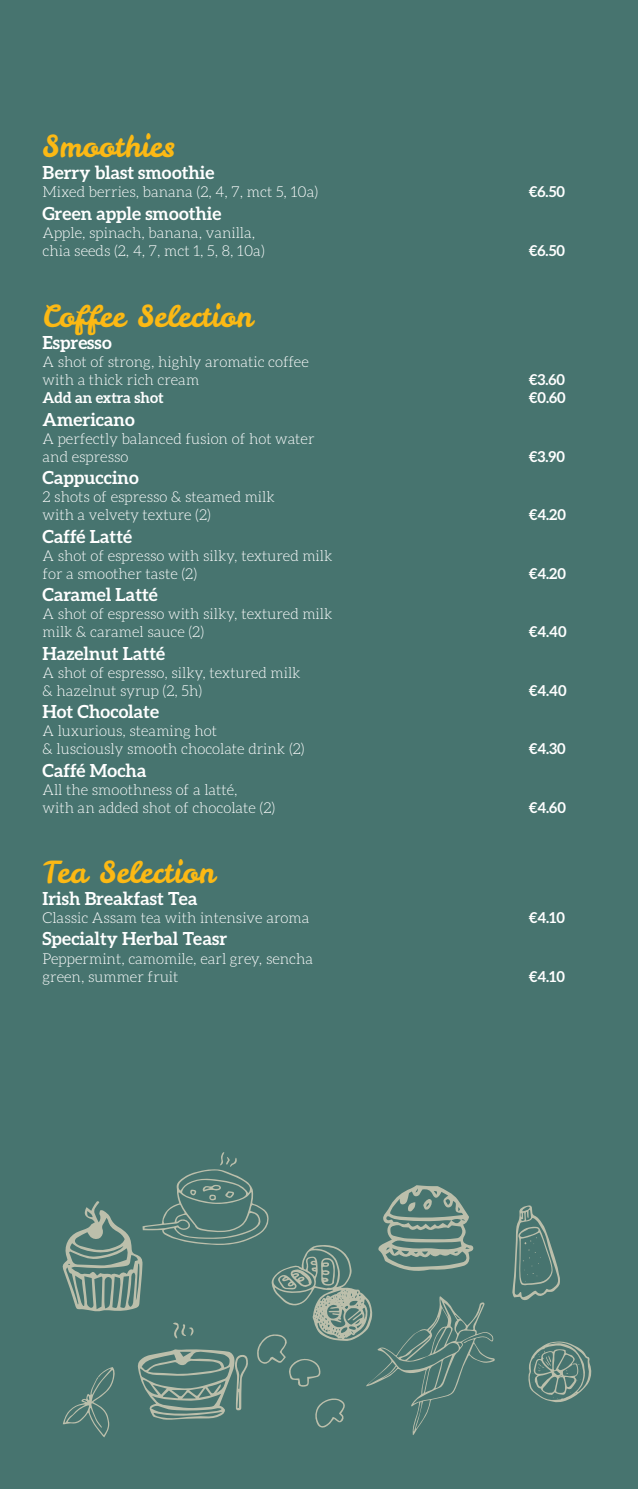
<style>
.page{position:relative;width:638px;height:1489px;background:#fff}
.page>*{position:absolute;margin:0;border:0;box-sizing:border-box;transform-origin:0 0}
.Menu_Bold{font:30px "Leckerli One";color:#fcb914}
.Menu_Bold-2{font:700 18px "Aleo";color:#fff}
.Small_body{font:300 15px/18px "Aleo";color:#fff}
.Small_body-2{font:700 15px "Aleo";color:#fff}
.Menu_Bold-3{font:300 15px/18px "Aleo";color:#fff}
.Menu_Bold-4{font:700 15px "Aleo";color:#fff}
</style>
<div class="page">
<div style="left:0;top:0;width:638px;height:1488px;background:#47746f"></div>
<svg style="left:512px;top:1205px;width:48px;height:94px"></svg>
<svg style="left:528px;top:1341px;width:64px;height:61px"></svg>
<svg style="left:62px;top:1152px;width:433px;height:285px"></svg>
<p class="Menu_Bold" style="left:43px;top:126px;width:134px">Smoothies</p>
<p class="Menu_Bold-2" style="left:43px;top:162px;width:173px">Berry blast smoothie</p>
<p class="Small_body" style="left:43px;top:183px;width:277px">Mixed berries, banana (2, 4, 7, mct 5, 10a)</p>
<p class="Small_body-2" style="left:529px;top:183px;width:38px">€6.50</p>
<p class="Menu_Bold-2" style="left:43px;top:203px;width:180px">Green apple smoothie</p>
<p class="Menu_Bold-3" style="left:43px;top:223px;width:224px">Apple, spinach, banana, vanilla, chia seeds (2, 4, 7, mct 1, 5, 8, 10a)</p>
<p class="Menu_Bold-4" style="left:529px;top:242px;width:38px">€6.50</p>
<p class="Menu_Bold" style="left:43px;top:296px;width:212px">Coffee Selection</p>
<p class="Menu_Bold-2" style="left:43px;top:332px;width:71px">Espresso</p>
<p class="Small_body" style="left:43px;top:353px;width:268px">A shot of strong, highly aromatic coffee with a thick rich cream</p>
<p class="Small_body-2" style="left:529px;top:371px;width:38px">€3.60</p>
<p class="Small_body-2" style="left:43px;top:389px;width:123px">Add an extra shot</p>
<p class="Small_body-2" style="left:529px;top:389px;width:39px">€0.60</p>
<p class="Menu_Bold-2" style="left:43px;top:409px;width:94px">Americano</p>
<p class="Small_body" style="left:43px;top:429px;width:273px">A perfectly balanced fusion of hot water and espresso</p>
<p class="Small_body-2" style="left:529px;top:447px;width:38px">€3.90</p>
<p class="Menu_Bold-2" style="left:43px;top:467px;width:98px">Cappuccino</p>
<p class="Small_body" style="left:43px;top:488px;width:234px">2 shots of espresso &amp; steamed milk</p>
<p class="Small_body" style="left:43px;top:506px;width:170px">with a velvety texture (2)</p>
<p class="Small_body-2" style="left:529px;top:506px;width:39px">€4.20</p>
<p class="Menu_Bold-2" style="left:43px;top:526px;width:91px">Caffé Latté</p>
<p class="Small_body" style="left:43px;top:546px;width:291px">A shot of espresso with silky, textured milk for a smoother taste (2)</p>
<p class="Small_body-2" style="left:529px;top:564px;width:39px">€4.20</p>
<p class="Menu_Bold-2" style="left:43px;top:584px;width:117px">Caramel Latté</p>
<p class="Small_body" style="left:43px;top:605px;width:291px">A shot of espresso with silky, textured milk milk &amp; caramel sauce (2)</p>
<p class="Menu_Bold-2" style="left:43px;top:642px;width:124px">Hazelnut Latté</p>
<p class="Small_body" style="left:43px;top:663px;width:260px">A shot of espresso, silky, textured milk &amp; hazelnut syrup (2, 5h)</p>
<p class="Menu_Bold-2" style="left:43px;top:701px;width:118px">Hot Chocolate</p>
<p class="Small_body" style="left:43px;top:721px;width:264px">A luxurious, steaming hot<br>&amp; lusciously smooth chocolate drink (2)</p>
<p class="Menu_Bold-2" style="left:43px;top:759px;width:105px">Caffé Mocha</p>
<p class="Small_body" style="left:43px;top:780px;width:234px">All the smoothness of a latté,<br>with an added shot of chocolate (2)</p>
<p class="Small_body-2" style="left:529px;top:623px;width:39px">€4.40</p>
<p class="Small_body-2" style="left:529px;top:681px;width:39px">€4.40</p>
<p class="Small_body-2" style="left:529px;top:740px;width:39px">€4.30</p>
<p class="Small_body-2" style="left:529px;top:798px;width:39px">€4.60</p>
<p class="Menu_Bold" style="left:43px;top:851px;width:174px">Tea Selection</p>
<p class="Menu_Bold-2" style="left:43px;top:888px;width:156px">Irish Breakfast Tea</p>
<p class="Small_body" style="left:43px;top:908px;width:268px">Classic Assam tea with intensive aroma</p>
<p class="Small_body-2" style="left:529px;top:908px;width:38px">€4.10</p>
<p class="Menu_Bold-2" style="left:43px;top:928px;width:186px">Specialty Herbal Teasr</p>
<p class="Small_body" style="left:43px;top:949px;width:272px">Peppermint, camomile, earl grey, sencha green, summer fruit</p>
<p class="Small_body-2" style="left:529px;top:967px;width:38px">€4.10</p>
</div>
